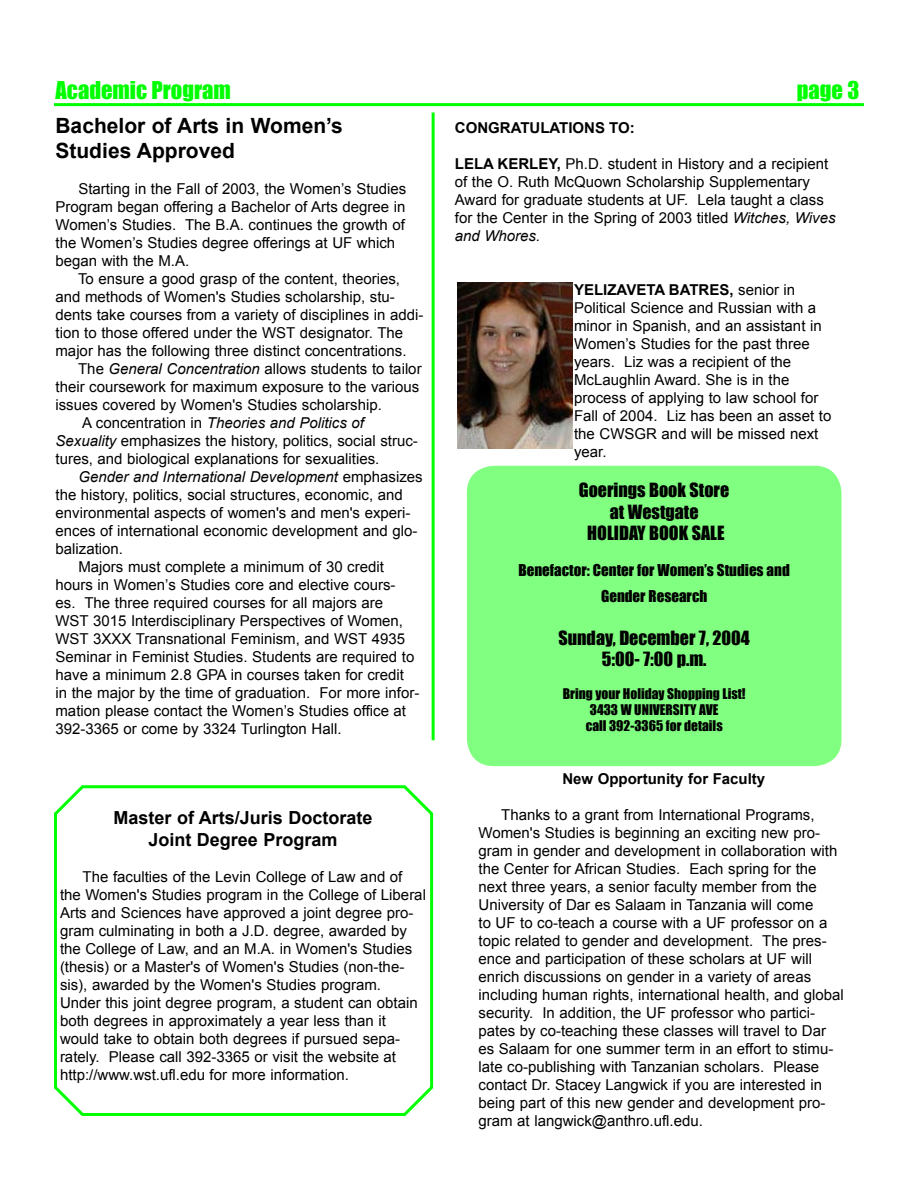
<style>
.page{position:relative;width:918px;height:1188px;background:#fff}
.page>*{position:absolute;margin:0;border:0;box-sizing:border-box;transform-origin:0 0}
.t1{font:22.5px "Impact";color:#0f0}
.t2{font:700 21px/25.2px "Arial";color:#000}
.t3{font:18px/21.6px "Impact";color:#000;text-align:center}
.t4{font:700 18px/21.6px "Arial";color:#000;text-align:center}
.t5{font:15px/18px "Arial";color:#000}
.t6{font:italic 15px "Arial";color:#000}
.t7{font:15px/25.2px "Impact";color:#000;text-align:center}
.t8{font:700 15px "Arial";color:#000}
.t9{font:13.5px/16.2px "Impact";color:#000;text-align:center}
.s1{font-style:italic}
.s2{font-style:normal}
.s3{font-weight:700}
</style>
<div class="page">
<svg style="left:54px;top:785px;width:380px;height:331px"></svg>
<hr style="left:432px;top:112px;width:3px;height:628px;background:#0f0">
<img style="left:458px;top:282px;width:115px;height:167px">
<hr style="left:54px;top:103px;width:810px;height:3px;background:#0f0">
<div style="left:467px;top:466px;width:375px;height:300px;background:#80ff80;border-radius:27px"></div>
<h1 class="t1" style="left:56px;top:76px;width:177px">Academic Program</h1>
<h1 class="t1" style="left:797px;top:76px;width:64px">page 3</h1>
<h2 class="t2" style="left:56px;top:113px;width:289px">Bachelor of Arts in Women’s<br>Studies Approved</h2>
<p class="t5" style="left:56px;top:180px;width:352px;text-indent:23px">Starting in the Fall of 2003, the Women’s Studies Program began offering a Bachelor of Arts degree in Women’s Studies. The B.A. continues the growth of the Women’s Studies degree offerings at UF which began with the M.A.</p>
<p class="t5" style="left:56px;top:270px;width:370px;text-indent:23px">To ensure a good grasp of the content, theories, and methods of Women's Studies scholarship, stu&shy;dents take courses from a variety of disciplines in addi&shy;tion to those offered under the WST designator. The major has the following three distinct concentrations.</p>
<p class="t5" style="left:78px;top:360px;width:345px">The <span class="s1">General Concentration</span> allows students to tailor</p>
<p class="t5" style="left:56px;top:378px;width:365px">their coursework for maximum exposure to the various</p>
<p class="t5" style="left:56px;top:396px;width:328px">issues covered by Women's Studies scholarship.</p>
<p class="t6" style="left:82px;top:414px;width:283px"><span class="s2">A concentration in</span> Theories and Politics of</p>
<p class="t5" style="left:56px;top:432px;width:364px"><span class="s1">Sexuality</span> emphasizes the history, politics, social struc-</p>
<p class="t5" style="left:56px;top:450px;width:325px">tures, and biological explanations for sexualities.</p>
<p class="t6" style="left:78px;top:468px;width:346px">Gender and International Development <span class="s2">emphasizes</span></p>
<p class="t5" style="left:56px;top:486px;width:349px">the history, politics, social structures, economic, and</p>
<p class="t5" style="left:56px;top:504px;width:357px">environmental aspects of women's and men's experi-</p>
<p class="t5" style="left:56px;top:522px;width:363px">ences of international economic development and glo-</p>
<p class="t5" style="left:56px;top:540px;width:69px">balization.</p>
<p class="t5" style="left:78px;top:558px;width:307px">Majors must complete a minimum of 30 credit</p>
<p class="t5" style="left:56px;top:576px;width:342px">hours in Women’s Studies core and elective cours-</p>
<p class="t5" style="left:56px;top:594px;width:329px">es. The three required courses for all majors are</p>
<p class="t5" style="left:56px;top:612px;width:349px">WST 3015 Interdisciplinary Perspectives of Women,</p>
<p class="t5" style="left:56px;top:630px;width:351px">WST 3XXX Transnational Feminism, and WST 4935</p>
<p class="t5" style="left:56px;top:648px;width:360px">Seminar in Feminist Studies. Students are required to</p>
<p class="t5" style="left:56px;top:666px;width:350px">have a minimum 2.8 GPA in courses taken for credit</p>
<p class="t5" style="left:56px;top:684px;width:365px">in the major by the time of graduation. For more infor-</p>
<p class="t5" style="left:56px;top:702px;width:352px">mation please contact the Women’s Studies office at</p>
<p class="t5" style="left:56px;top:720px;width:288px">392-3365 or come by 3324 Turlington Hall.</p>
<p class="t8" style="left:455px;top:119px;width:181px">CONGRATULATIONS TO:</p>
<p class="t5" style="left:455px;top:155px;width:382px"><span class="s3">LELA KERLEY,</span> Ph.D. student in History and a recipient of the O. Ruth McQuown Scholarship Supplementary Award for graduate students at UF. Lela taught a class for the Center in the Spring of 2003 titled <span class="s1">Witches, Wives and Whores.</span></p>
<p class="t5" style="left:574px;top:281px;width:259px"><span class="s3">YELIZAVETA BATRES,</span> senior in<br>Political Science and Russian with a minor in Spanish, and an assistant in<br>Women’s Studies for the past three years. Liz was a recipient of the<br>McLaughlin Award. She is in the process of applying to law school for<br>Fall of 2004. Liz has been an asset to the CWSGR and will be missed next year.</p>
<p class="t3" style="left:579px;top:479px;width:152px">Goerings Book Store at Westgate<br>HOLIDAY BOOK SALE</p>
<p class="t7" style="left:519px;top:558px;width:273px">Benefactor: Center for Women’s Studies and<br>Gender Research</p>
<p class="t3" style="left:559px;top:627px;width:193px">Sunday, December 7, 2004<br>5:00- 7:00 p.m.</p>
<p class="t9" style="left:563px;top:685px;width:184px">Bring your Holiday Shopping List!<br>3433 W UNIVERSITY AVE<br>call 392-3365 for details</p>
<p class="t4" style="left:114px;top:807px;width:260px">Master of Arts/Juris Doctorate<br>Joint Degree Program</p>
<p class="t5" style="left:60px;top:868px;width:367px;text-indent:23px">The faculties of the Levin College of Law and of the Women's Studies program in the College of Liberal Arts and Sciences have approved a joint degree pro&shy;gram culminating in both a J.D. degree, awarded by the College of Law, and an M.A. in Women's Studies (thesis) or a Master's of Women's Studies (non-the&shy;sis), awarded by the Women's Studies program.<br>Under this joint degree program, a student can obtain both degrees in approximately a year less than it would take to obtain both degrees if pursued sepa&shy;rately. Please call 392-3365 or visit the website at http://www.wst.ufl.edu for more information.</p>
<p class="t8" style="left:562px;top:770px;width:204px">New Opportunity for Faculty</p>
<p class="t5" style="left:479px;top:806px;width:367px;text-indent:23px">Thanks to a grant from International Programs, Women's Studies is beginning an exciting new pro&shy;gram in gender and development in collaboration with the Center for African Studies. Each spring for the next three years, a senior faculty member from the University of Dar es Salaam in Tanzania will come<br>to UF to co-teach a course with a UF professor on a topic related to gender and development. The pres&shy;ence and participation of these scholars at UF will enrich discussions on gender in a variety of areas including human rights, international health, and global security. In addition, the UF professor who partici&shy;pates by co-teaching these classes will travel to Dar es Salaam for one summer term in an effort to stimu&shy;late co-publishing with Tanzanian scholars. Please contact Dr. Stacey Langwick if you are interested in being part of this new gender and development pro&shy;gram at langwick@anthro.ufl.edu.</p>
</div>
